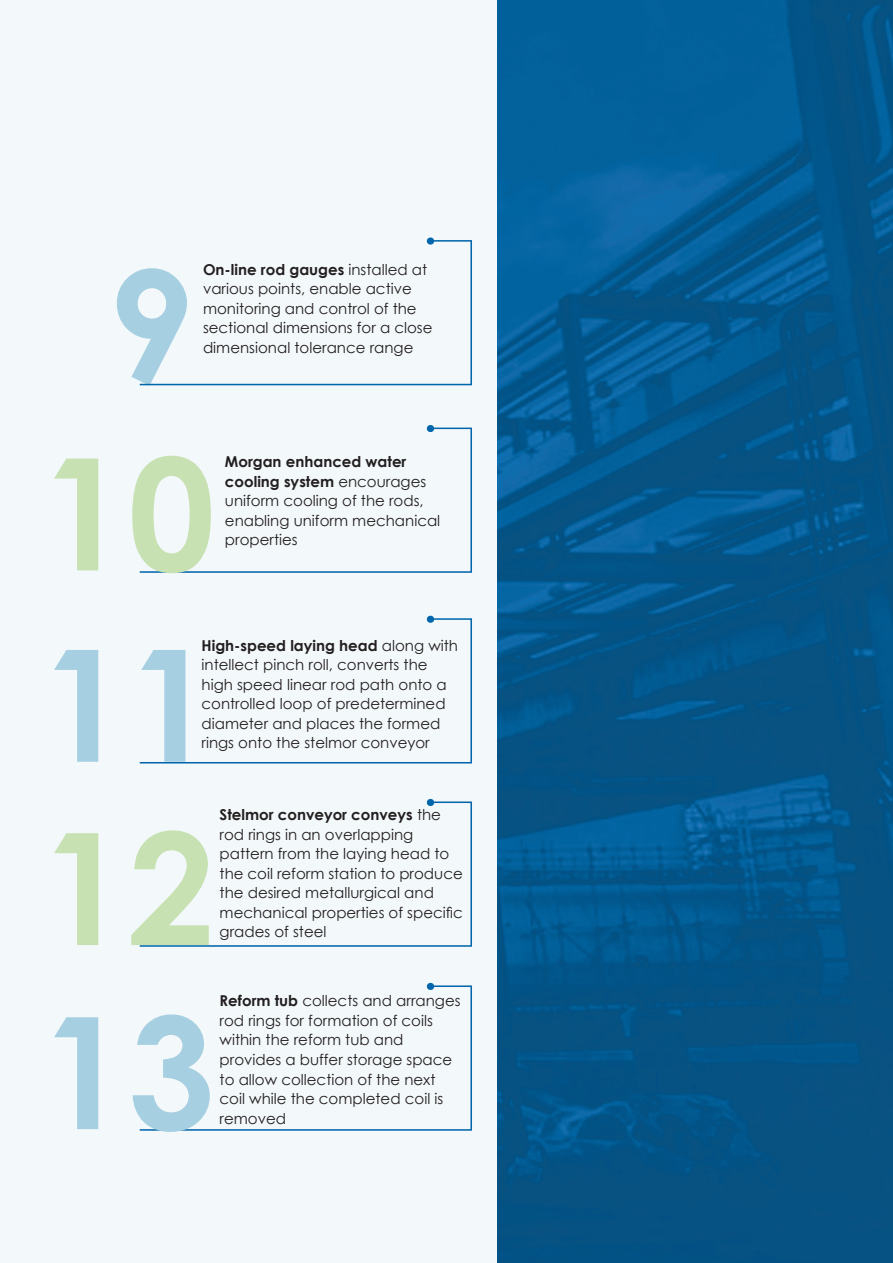
<style>
.page{position:relative;width:893px;height:1263px;background:#f3f8fa}
.page>*{position:absolute;margin:0;border:0;box-sizing:border-box;transform-origin:0 0}
.t1{font:700 155.7px "Century Gothic";color:#a6cfe1}
.t2{font:700 155.7px "Century Gothic";color:#c7e1b2}
.t3{font:15px/19.5px "Century Gothic";color:#231f20}
.s1{font-weight:700}
</style>
<div class="page">
<img style="left:498px;top:0;width:395px;height:1263px">
<svg style="left:140px;top:237px;width:332px;height:148px"></svg>
<svg style="left:140px;top:425px;width:332px;height:148px"></svg>
<svg style="left:140px;top:615px;width:332px;height:148px"></svg>
<svg style="left:140px;top:798px;width:332px;height:149px"></svg>
<svg style="left:140px;top:982px;width:332px;height:149px"></svg>
<h1 class="t1" style="left:107px;top:208px;width:89px">9</h1>
<p class="t3" style="left:203px;top:259px;width:231px"><span class="s1">On-line rod gauges</span> installed at various points, enable active monitoring and control of the sectional dimensions for a close dimensional tolerance range</p>
<h1 class="t2" style="left:41px;top:396px;width:176px">10</h1>
<p class="t3" style="left:225px;top:452px;width:217px"><span class="s1">Morgan enhanced water cooling system</span> encourages uniform cooling of the rods, enabling uniform mechanical properties</p>
<h1 class="t1" style="left:41px;top:587px;width:176px">11</h1>
<p class="t3" style="left:202px;top:635px;width:258px"><span class="s1">High-speed laying head</span> along with intellect pinch roll, converts the high speed linear rod path onto a controlled loop of predetermined diameter and places the formed rings onto the stelmor conveyor</p>
<h1 class="t2" style="left:41px;top:770px;width:176px">12</h1>
<p class="t3" style="left:220px;top:805px;width:245px"><span class="s1">Stelmor conveyor conveys</span> the rod rings in an overlapping pattern from the laying head to the coil reform station to produce the desired metallurgical and mechanical properties of specific grades of steel</p>
<h1 class="t1" style="left:41px;top:954px;width:176px">13</h1>
<p class="t3" style="left:220px;top:991px;width:242px"><span class="s1">Reform tub</span> collects and arranges rod rings for formation of coils within the reform tub and provides a buffer storage space to allow collection of the next coil while the completed coil is removed</p>
</div>
